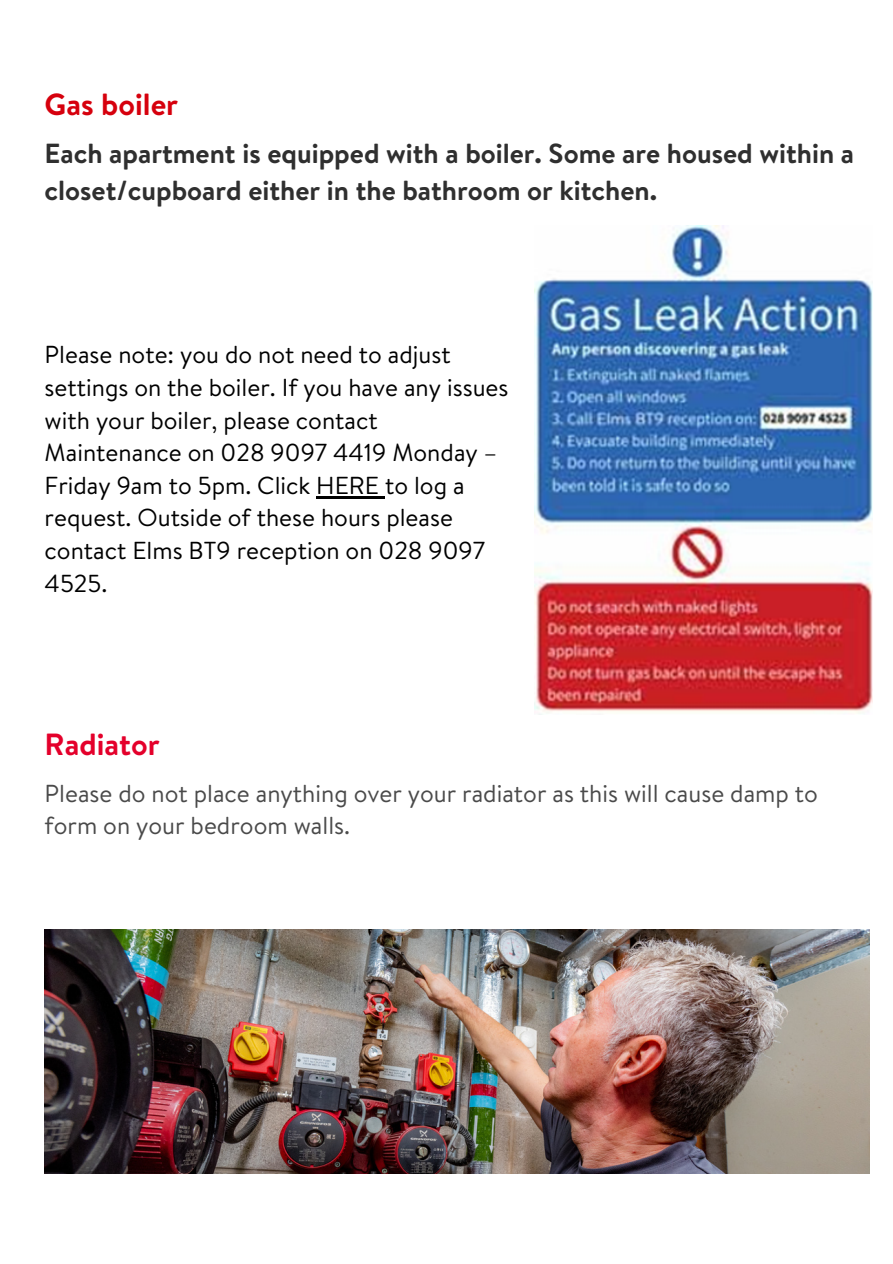
<style>
.page{position:relative;width:893px;height:1264px;background:#fff}
.page>*{position:absolute;margin:0;border:0;box-sizing:border-box;transform-origin:0 0}
.t1{font:700 30.6px "Brandon Text";color:#d6000d}
.t2{font:700 30.6px "Brandon Text";color:#e4002b}
.t3{font:700 27.6px/37px "Brandon Text";color:#2f2f2f}
.t4{font:24.6px/32.5px "Brandon Text";color:#000}
.t5{font:24.6px/32.5px "Brandon Text";color:#4a4a4a}
</style>
<div class="page">
<img style="left:534px;top:225px;width:338px;height:488px">
<img style="left:45px;top:929px;width:824px;height:244px">
<hr style="left:316px;top:496px;width:69px;height:2px;background:#000">
<p class="t1" style="left:45px;top:82px;width:135px">Gas boiler</p>
<p class="t3" style="left:45px;top:134px;width:811px">Each apartment is equipped with a boiler. Some are housed within a closet/cupboard either in the bathroom or kitchen.</p>
<p class="t4" style="left:45px;top:338px;width:465px">Please note: you do not need to adjust settings on the boiler. If you have any issues with your boiler, please contact Maintenance on 028 9097 4419 Monday – Friday 9am to 5pm. Click HERE to log a request. Outside of these hours please contact Elms BT9 reception on 028 9097<br>4525.</p>
<p class="t2" style="left:45px;top:722px;width:116px">Radiator</p>
<p class="t5" style="left:45px;top:776px;width:774px">Please do not place anything over your radiator as this will cause damp to form on your bedroom walls.</p>
</div>
